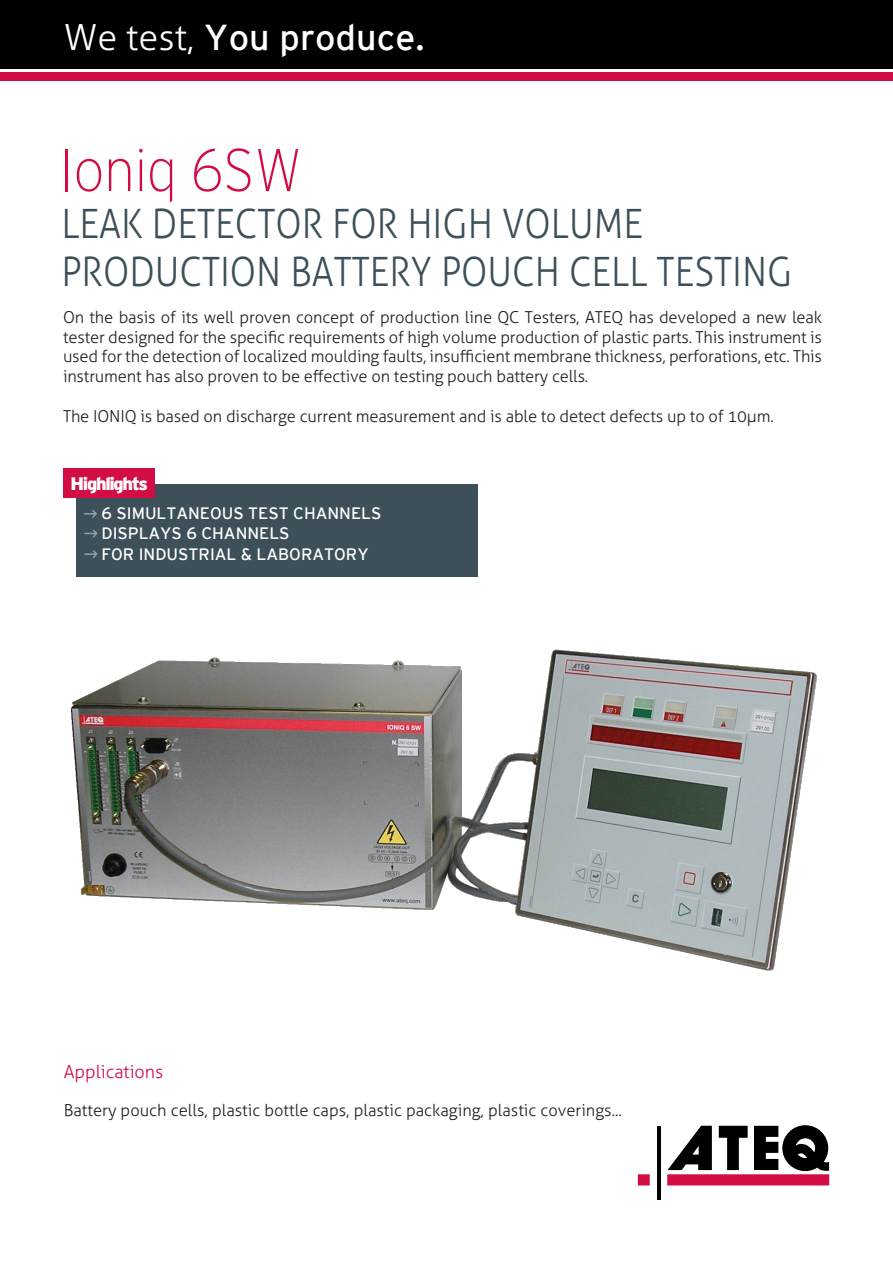
<style>
.page{position:relative;width:893px;height:1263px;background:#fff}
.page>*{position:absolute;margin:0;border:0;box-sizing:border-box;transform-origin:0 0}
.t1{font:200 60px "Interstate";color:#d20d44;scale:.9 1}
.t2{font:300 40.5px/48.6px "Aller";color:#3d4f59;scale:.9 1}
.t3{font:36px "Interstate";color:#fff}
.t4{font:300 18px "Aller";color:#d20d44}
.t5{font:900 18px "Interstate";letter-spacing:-.07em;color:#fff}
.t6{font:300 16.5px/19.8px "Aller";letter-spacing:-.01em;color:#231f20;text-align:justify}
.t7{font:16.5px/20.2px "Interstate";color:#fff}
.s1{font-family:"Aller";font-weight:300}
</style>
<div class="page">
<div style="left:0;top:72px;width:893px;height:9px;background:#d20d44"></div>
<div style="left:0;top:0;width:893px;height:68px;background:#000001"></div>
<hr style="left:657px;top:1126px;width:3px;height:73px;background:#000001">
<svg style="left:638px;top:1125px;width:191px;height:60px"></svg>
<img style="left:71px;top:649px;width:746px;height:322px">
<div style="left:77px;top:484px;width:401px;height:93px;background:#3d4f59"></div>
<div style="left:64px;top:469px;width:91px;height:29px;background:#d20d44"></div>
<svg style="left:83px;top:510px;width:14px;height:8px"></svg>
<svg style="left:84px;top:529px;width:14px;height:9px"></svg>
<svg style="left:84px;top:550px;width:14px;height:9px"></svg>
<h3 class="t3" style="left:64px;top:17px;width:362px"><span class="s1">We test,</span> You produce.</h3>
<h1 class="t1" style="left:60px;top:137px;width:270px">Ioniq 6SW</h1>
<h2 class="t2" style="left:61px;top:199px;width:813px">LEAK DETECTOR FOR HIGH VOLUME<br>PRODUCTION BATTERY POUCH CELL TESTING</h2>
<p class="t6" style="left:63px;top:307px;width:761px">On the basis of its well proven concept of production line QC Testers, ATEQ has developed a new leak tester designed for the specific requirements of high volume production of plastic parts. This instrument is used for the detection of localized moulding faults, insufficient membrane thickness, perforations, etc. This instrument has also proven to be effective on testing pouch battery cells.</p>
<p class="t6" style="left:63px;top:406px;width:712px">The IONIQ is based on discharge current measurement and is able to detect defects up to of 10µm.</p>
<p class="t5" style="left:71px;top:473px;width:79px">Highlights</p>
<p class="t7" style="left:101px;top:503px;width:281px">6 SIMULTANEOUS TEST CHANNELS<br>DISPLAYS 6 CHANNELS<br>FOR INDUSTRIAL &amp; LABORATORY</p>
<p class="t4" style="left:64px;top:1060px;width:101px">Applications</p>
<p class="t6" style="left:64px;top:1101px;width:559px">Battery pouch cells, plastic bottle caps, plastic packaging, plastic coverings...</p>
</div>
